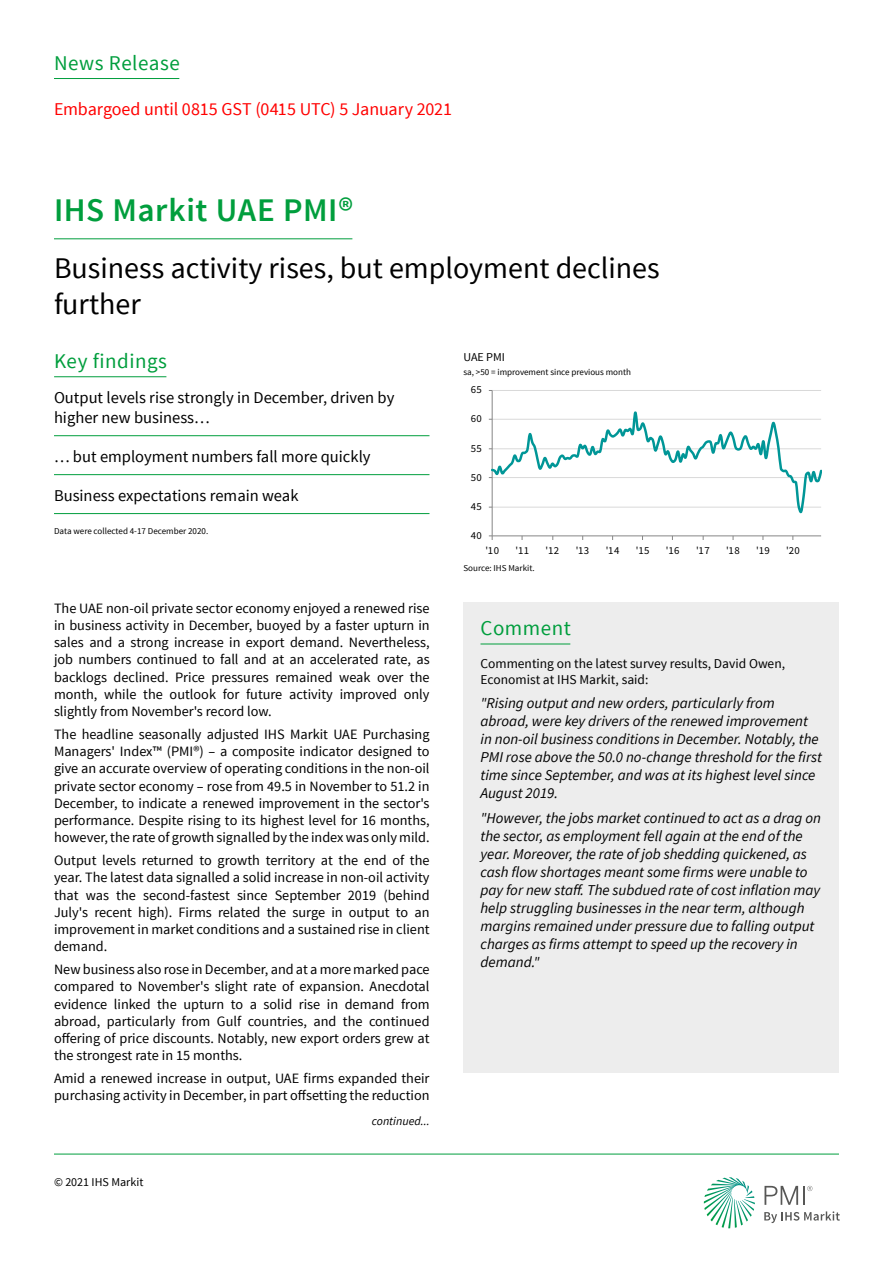
<style>
.page{position:relative;width:893px;height:1263px;background:#fff}
.page>*{position:absolute;margin:0;border:0;box-sizing:border-box;transform-origin:0 0}
.t1{font:600 33px "Source Sans Pro";letter-spacing:.015em;color:#009e3d}
.t2{font:30px/36px "Source Sans Pro";color:#000}
.t3{font:21px "Source Sans Pro";letter-spacing:.025em;color:#009e3d}
.t4{font:18px "Source Sans Pro";letter-spacing:-.01em;color:#f00}
.t5{font:16.5px/19.8px "Source Sans Pro";color:#000}
.t6{font:italic 15px/18px "Source Sans Pro";color:#000}
.t7{font:14.25px/17.1px "Source Sans Pro";color:#000;text-align:justify}
.t8{font:13.5px/16.2px "Source Sans Pro";color:#000}
.t9{font:12px "Source Sans Pro";color:#000}
.t10{font:italic 12px "Source Sans Pro";color:#000}
.t11{font:10.65px "Source Sans Pro";letter-spacing:.04em;color:#000}
.t12{font:9px "Source Sans Pro";color:#000}
</style>
<div class="page">
<svg style="left:704px;top:1177px;width:51px;height:51px"></svg>
<svg style="left:764px;top:1211px;width:76px;height:12px"></svg>
<svg style="left:764px;top:1186px;width:48px;height:19px"></svg>
<hr style="left:54px;top:1154px;width:785px;height:1px;background:#009e3d">
<hr style="left:492px;top:390px;width:329px;height:1px;background:#d9d9d9">
<hr style="left:492px;top:390px;width:1px;height:146px;background:#868686">
<hr style="left:492px;top:535px;width:329px;height:1px;background:#868686">
<svg style="left:489px;top:535px;width:4px;height:5px"></svg>
<svg style="left:489px;top:408px;width:332px;height:105px"></svg>
<hr style="left:54px;top:376px;width:112px;height:1px;background:#009e3d">
<hr style="left:54px;top:78px;width:125px;height:1px;background:#009e3d">
<hr style="left:54px;top:238px;width:298px;height:1px;background:#009e3d">
<hr style="left:54px;top:435px;width:375px;height:1px;background:#009e3d">
<hr style="left:54px;top:474px;width:375px;height:1px;background:#009e3d">
<hr style="left:54px;top:513px;width:375px;height:1px;background:#009e3d">
<div style="left:463px;top:602px;width:376px;height:56px;background:#ededed"></div>
<hr style="left:480px;top:644px;width:90px;height:1px;background:#009e3d">
<div style="left:463px;top:658px;width:376px;height:415px;background:#ededed"></div>
<h3 class="t3" style="left:54px;top:50px;width:127px">News Release</h3>
<p class="t4" style="left:54px;top:98px;width:399px">Embargoed until 0815 GST (0415 UTC) 5 January 2021</p>
<h1 class="t1" style="left:54px;top:190px;width:301px">IHS Markit UAE PMI®</h1>
<h2 class="t2" style="left:54px;top:250px;width:607px">Business activity rises, but employment declines further</h2>
<h3 class="t3" style="left:54px;top:348px;width:114px">Key findings</h3>
<p class="t9" style="left:463px;top:350px;width:43px">UAE PMI</p>
<p class="t12" style="left:463px;top:366px;width:169px">sa, &gt;50 = improvement since previous month</p>
<p class="t5" style="left:54px;top:388px;width:342px">Output levels rise strongly in December, driven by higher new business…</p>
<p class="t5" style="left:54px;top:446px;width:318px">… but employment numbers fall more quickly</p>
<p class="t5" style="left:54px;top:485px;width:246px">Business expectations remain weak</p>
<p class="t12" style="left:54px;top:525px;width:156px">Data were collected 4-17 December 2020.</p>
<p class="t7" style="left:54px;top:600px;width:377px">The UAE non-oil private sector economy enjoyed a renewed rise in business activity in December, buoyed by a faster upturn in sales and a strong increase in export demand. Nevertheless, job numbers continued to fall and at an accelerated rate, as backlogs declined. Price pressures remained weak over the month, while the outlook for future activity improved only slightly from November's record low.</p>
<p class="t7" style="left:54px;top:726px;width:377px">The headline seasonally adjusted IHS Markit UAE Purchasing Managers' Index™ (PMI®) – a composite indicator designed to give an accurate overview of operating conditions in the non-oil private sector economy – rose from 49.5 in November to 51.2 in December, to indicate a renewed improvement in the sector's performance. Despite rising to its highest level for 16 months, however, the rate of growth signalled by the index was only mild.</p>
<p class="t7" style="left:54px;top:852px;width:377px">Output levels returned to growth territory at the end of the year. The latest data signalled a solid increase in non-oil activity that was the second-fastest since September 2019 (behind July's recent high). Firms related the surge in output to an improvement in market conditions and a sustained rise in client demand.</p>
<p class="t7" style="left:54px;top:961px;width:377px">New business also rose in December, and at a more marked pace compared to November's slight rate of expansion. Anecdotal evidence linked the upturn to a solid rise in demand from abroad, particularly from Gulf countries, and the continued offering of price discounts. Notably, new export orders grew at the strongest rate in 15 months.</p>
<p class="t7" style="left:54px;top:1070px;width:377px">Amid a renewed increase in output, UAE firms expanded their purchasing activity in December, in part offsetting the reduction</p>
<p class="t9" style="left:54px;top:1175px;width:91px">© 2021 IHS Markit</p>
<p class="t10" style="left:372px;top:1113px;width:59px">continued...</p>
<p class="t11" style="left:471px;top:383px;width:13px">65</p>
<p class="t11" style="left:471px;top:412px;width:13px">60</p>
<p class="t11" style="left:471px;top:441px;width:13px">55</p>
<p class="t11" style="left:471px;top:471px;width:13px">50</p>
<p class="t11" style="left:471px;top:500px;width:13px">45</p>
<p class="t11" style="left:471px;top:529px;width:13px">40</p>
<p class="t11" style="left:485px;top:544px;width:15px">'10</p>
<p class="t11" style="left:515px;top:544px;width:15px">'11</p>
<p class="t11" style="left:546px;top:544px;width:15px">'12</p>
<p class="t11" style="left:576px;top:544px;width:15px">'13</p>
<p class="t11" style="left:606px;top:544px;width:15px">'14</p>
<p class="t11" style="left:636px;top:544px;width:15px">'15</p>
<p class="t11" style="left:666px;top:544px;width:15px">'16</p>
<p class="t11" style="left:696px;top:544px;width:15px">'17</p>
<p class="t11" style="left:726px;top:544px;width:15px">'18</p>
<p class="t11" style="left:756px;top:544px;width:15px">'19</p>
<p class="t11" style="left:786px;top:544px;width:15px">'20</p>
<p class="t12" style="left:463px;top:562px;width:73px">Source: IHS Markit.</p>
<h3 class="t3" style="left:480px;top:615px;width:92px">Comment</h3>
<p class="t8" style="left:480px;top:655px;width:306px">Commenting on the latest survey results, David Owen,<br>Economist at IHS Markit, said:</p>
<p class="t6" style="left:480px;top:694px;width:343px">"Rising output and new orders, particularly from abroad, were key drivers of the renewed improvement in non-oil business conditions in December. Notably, the PMI rose above the 50.0 no-change threshold for the first time since September, and was at its highest level since August 2019.</p>
<p class="t6" style="left:480px;top:809px;width:342px">"However, the jobs market continued to act as a drag on the sector, as employment fell again at the end of the year. Moreover, the rate of job shedding quickened, as cash flow shortages meant some firms were unable to pay for new staff. The subdued rate of cost inflation may help struggling businesses in the near term, although margins remained under pressure due to falling output charges as firms attempt to speed up the recovery in demand."</p>
</div>
